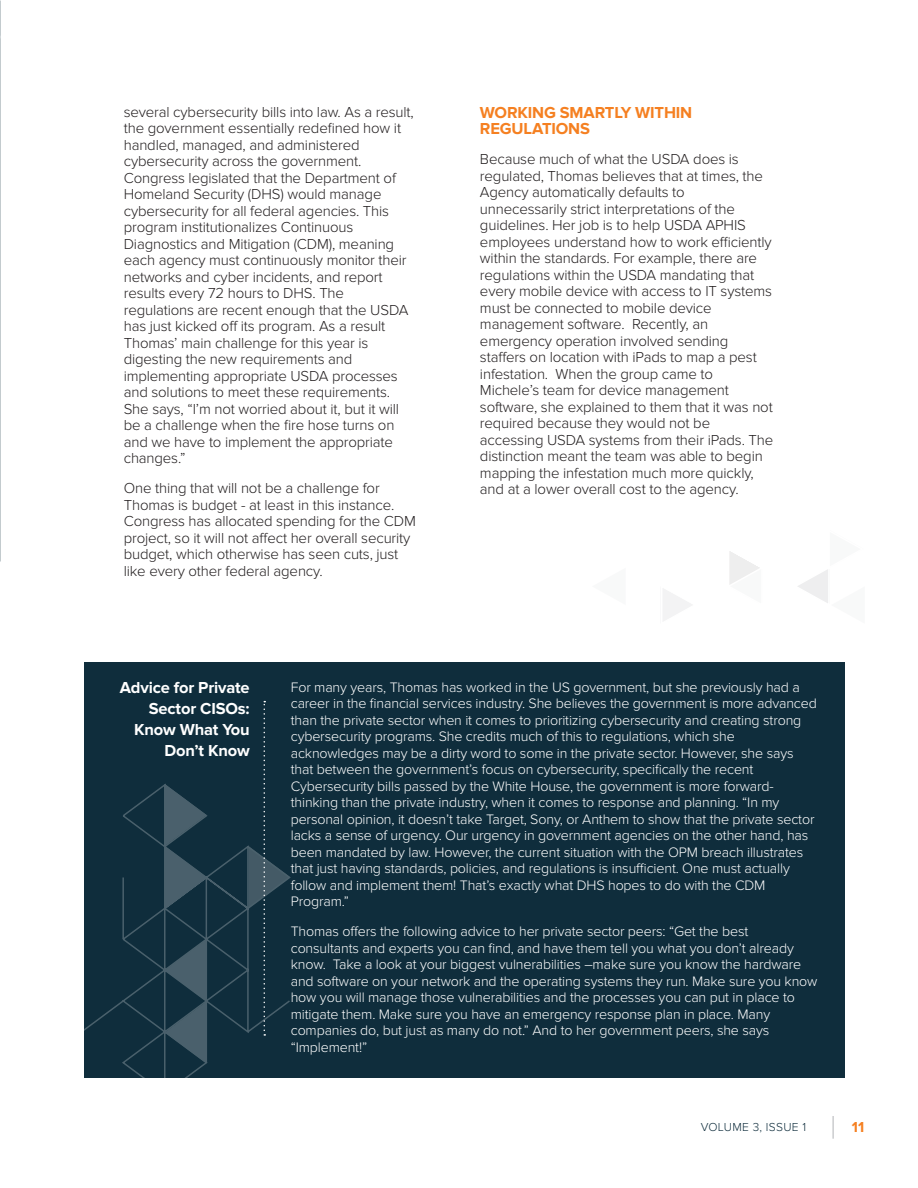
<style>
.page{position:relative;width:918px;height:1188px;background:#fff}
.page>*{position:absolute;margin:0;border:0;box-sizing:border-box;transform-origin:0 0}
.body_paragraph{font:700 16.5px/21px "Proxima Nova";letter-spacing:-.01em;color:#fff;text-align:right}
.body_paragraph-2{font:700 16.5px/16.5px "Proxima Nova";letter-spacing:-.01em;color:#f58021}
.body_paragraph-3{font:300 15px/16.5px "Proxima Nova";letter-spacing:-.01em;color:#231f20}
.t1{font:700 15px "Proxima Nova";color:#f58021}
.body_paragraph-4{font:300 14.25px/16.5px "Proxima Nova";letter-spacing:-.01em;color:#fff}
.Folio__Left{font:300 12px "Proxima Nova";letter-spacing:.025em;color:#0f2d3c}
</style>
<div class="page">
<svg style="left:0;top:0;width:1px;height:173px"></svg>
<svg style="left:663px;top:551px;width:165px;height:70px"></svg>
<div style="left:84px;top:662px;width:761px;height:415px;background:#0f2d3c"></div>
<svg style="left:84px;top:784px;width:208px;height:294px"></svg>
<svg style="left:833px;top:1116px;width:1px;height:23px"></svg>
<svg style="left:248px;top:701px;width:42px;height:335px"></svg>
<p class="body_paragraph-3" style="left:124px;top:104px;width:292px">several cybersecurity bills into law. As a result, the government essentially redefined how it handled, managed, and administered cybersecurity across the government.<br>Congress legislated that the Department of Homeland Security (DHS) would manage cybersecurity for all federal agencies. This program institutionalizes Continuous Diagnostics and Mitigation (CDM), meaning each agency must continuously monitor their networks and cyber incidents, and report results every 72 hours to DHS. The regulations are recent enough that the USDA has just kicked off its program. As a result Thomas’ main challenge for this year is digesting the new requirements and implementing appropriate USDA processes and solutions to meet these requirements.<br>She says, “I’m not worried about it, but it will be a challenge when the fire hose turns on and we have to implement the appropriate changes.”</p>
<p class="body_paragraph-3" style="left:124px;top:480px;width:294px">One thing that will not be a challenge for Thomas is budget - at least in this instance.<br>Congress has allocated spending for the CDM project, so it will not affect her overall security budget, which otherwise has seen cuts, just like every other federal agency.</p>
<p class="body_paragraph-2" style="left:480px;top:104px;width:214px">WORKING SMARTLY WITHIN<br>REGULATIONS</p>
<p class="body_paragraph-3" style="left:480px;top:151px;width:295px">Because much of what the USDA does is regulated, Thomas believes that at times, the Agency automatically defaults to unnecessarily strict interpretations of the guidelines. Her job is to help USDA APHIS employees understand how to work efficiently within the standards. For example, there are regulations within the USDA mandating that every mobile device with access to IT systems must be connected to mobile device management software. Recently, an emergency operation involved sending staffers on location with iPads to map a pest infestation. When the group came to Michele’s team for device management software, she explained to them that it was not required because they would not be accessing USDA systems from their iPads. The distinction meant the team was able to begin mapping the infestation much more quickly, and at a lower overall cost to the agency.</p>
<p class="body_paragraph" style="left:120px;top:678px;width:131px">Advice for Private<br>Sector CISOs:<br>Know What You<br>Don’t Know</p>
<p class="body_paragraph-4" style="left:291px;top:679px;width:528px">For many years, Thomas has worked in the US government, but she previously had a career in the financial services industry. She believes the government is more advanced than the private sector when it comes to prioritizing cybersecurity and creating strong cybersecurity programs. She credits much of this to regulations, which she acknowledges may be a dirty word to some in the private sector. However, she says that between the government’s focus on cybersecurity, specifically the recent Cybersecurity bills passed by the White House, the government is more forward&shy;thinking than the private industry, when it comes to response and planning. “In my personal opinion, it doesn’t take Target, Sony, or Anthem to show that the private sector lacks a sense of urgency. Our urgency in government agencies on the other hand, has been mandated by law. However, the current situation with the OPM breach illustrates that just having standards, policies, and regulations is insufficient. One must actually follow and implement them! That’s exactly what DHS hopes to do with the CDM Program.”</p>
<p class="body_paragraph-4" style="left:291px;top:923px;width:528px">Thomas offers the following advice to her private sector peers: “Get the best consultants and experts you can find, and have them tell you what you don’t already know. Take a look at your biggest vulnerabilities –make sure you know the hardware and software on your network and the operating systems they run. Make sure you know how you will manage those vulnerabilities and the processes you can put in place to mitigate them. Make sure you have an emergency response plan in place. Many companies do, but just as many do not.” And to her government peers, she says “Implement!”</p>
<p class="Folio__Left" style="left:701px;top:1120px;width:107px">VOLUME 3, ISSUE 1</p>
<p class="t1" style="left:852px;top:1119px;width:14px">11</p>
</div>
